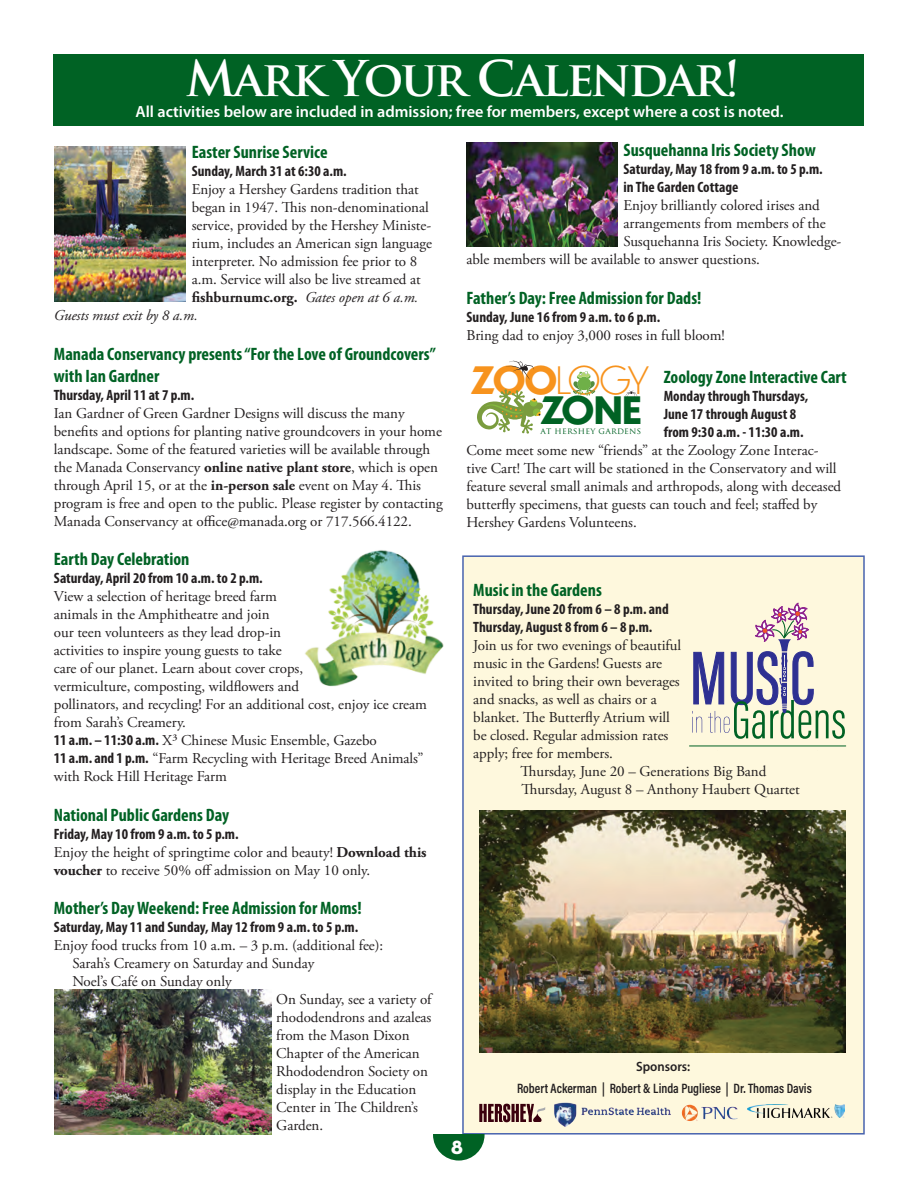
<style>
.page{position:relative;width:918px;height:1188px;background:#fff}
.page>*{position:absolute;margin:0;border:0;box-sizing:border-box;transform-origin:0 0}
.t1{font:700 48px "Trajan Pro";letter-spacing:-.05em;color:#fff}
.t2{font:300 37.05px "Dunbar Low";color:#f7931d}
.t3{font:700 37.05px "Dunbar Low";color:#006224}
.t4{font:19.5px "Neutra Disp Titling";color:#fff}
.t5{font:700 condensed 18px/21.6px "Myriad Pro";color:#006224}
.t6{font:600 16.2px "Myriad Pro";color:#fff}
.t7{font:15px/18px "Adobe Garamond Pro";letter-spacing:-.005em;color:#231f20}
.t8{font:700 condensed 15px/18px "Myriad Pro";color:#231f20}
.t9{font:700 15px "Adobe Garamond Pro";letter-spacing:-.005em;color:#231f20}
.t10{font:italic 15px "Adobe Garamond Pro";letter-spacing:-.005em;color:#231f20}
.t11{font:13.65px "Acumin Variable Concept";color:#231f20;scale:.95 1}
.t12{font:600 13.5px "Myriad Pro";color:#231f20;scale:.95 1}
.t13{font:8.7px "Trajan Pro";letter-spacing:.025em;color:#006224}
.s1{font-weight:400;font-style:italic}
.s2{font-weight:700}
.s3{font-family:"Myriad Pro";font-weight:700;font-stretch:condensed}
</style>
<div class="page">
<div style="left:462px;top:555px;width:403px;height:580px;background:#fef8dd;border:2px solid #4863ae"></div>
<svg style="left:433px;top:1134px;width:52px;height:27px"></svg>
<div style="left:54px;top:54px;width:810px;height:71px;background:#006224"></div>
<img style="left:54px;top:147px;width:131px;height:155px">
<img style="left:305px;top:550px;width:139px;height:137px">
<img style="left:55px;top:989px;width:217px;height:146px">
<img style="left:467px;top:143px;width:151px;height:104px">
<svg style="left:477px;top:389px;width:66px;height:45px"></svg>
<svg style="left:573px;top:371px;width:22px;height:25px"></svg>
<svg style="left:506px;top:361px;width:28px;height:19px"></svg>
<svg style="left:625px;top:390px;width:13px;height:7px"></svg>
<img style="left:545px;top:1102px;width:126px;height:25px">
<img style="left:748px;top:1104px;width:96px;height:13px">
<svg style="left:479px;top:1104px;width:66px;height:18px"></svg>
<img style="left:682px;top:1105px;width:16px;height:16px">
<img style="left:479px;top:810px;width:366px;height:242px">
<hr style="left:689px;top:746px;width:157px;height:1px;background:#006224">
<svg style="left:692px;top:602px;width:153px;height:137px"></svg>
<h1 class="t1" style="left:186px;top:49px;width:556px">Mark Your Calendar!</h1>
<p class="t6" style="left:136px;top:101px;width:649px">All activities below are included in admission; free for members, except where a cost is noted.</p>
<p class="t5" style="left:192px;top:141px;width:137px">Easter Sunrise Service</p>
<p class="t8" style="left:192px;top:162px;width:157px">Sunday, March 31 at 6:30 a.m.</p>
<p class="t7" style="left:192px;top:181px;width:228px">Enjoy a Hershey Gardens tradition that</p>
<p class="t7" style="left:192px;top:199px;width:239px">began in 1947. This non-denominational</p>
<p class="t7" style="left:192px;top:217px;width:241px">service, provided by the Hershey Ministe-</p>
<p class="t7" style="left:192px;top:235px;width:242px">rium, includes an American sign language</p>
<p class="t7" style="left:192px;top:253px;width:227px">interpreter. No admission fee prior to 8</p>
<p class="t7" style="left:192px;top:271px;width:231px">a.m. Service will also be live streamed at</p>
<p class="t9" style="left:192px;top:289px;width:228px">fishburnumc.org. <span class="s1">Gates open at 6 a.m.</span></p>
<p class="t10" style="left:54px;top:307px;width:146px">Guests must exit by 8 a.m.</p>
<p class="t5" style="left:54px;top:343px;width:383px">Manada Conservancy presents “For the Love of Groundcovers” with Ian Gardner</p>
<p class="t8" style="left:54px;top:385px;width:142px">Thursday, April 11 at 7 p.m.</p>
<p class="t7" style="left:54px;top:404px;width:390px">Ian Gardner of Green Gardner Designs will discuss the many benefits and options for planting native groundcovers in your home landscape. Some of the featured varieties will be available through the Manada Conservancy <span class="s2">online native plant store</span>, which is open through April 15, or at the <span class="s2">in-person sale</span> event on May 4. This program is free and open to the public. Please register by contacting Manada Conservancy at office@manada.org or 717.566.4122.</p>
<p class="t5" style="left:54px;top:548px;width:137px">Earth Day Celebration</p>
<p class="t8" style="left:54px;top:569px;width:210px">Saturday, April 20 from 10 a.m. to 2 p.m.</p>
<p class="t7" style="left:54px;top:588px;width:375px">View a selection of heritage breed farm<br>animals in the Amphitheatre and join<br>our teen volunteers as they lead drop-in<br>activities to inspire young guests to take<br>care of our planet. Learn about cover crops,<br>vermiculture, composting, wildflowers and<br>pollinators, and recycling! For an additional cost, enjoy ice cream from Sarah’s Creamery.<br><span class="s3">11 a.m. – 11:30 a.m.</span> X3 Chinese Music Ensemble, Gazebo<br><span class="s3">11 a.m. and 1 p.m.</span> “Farm Recycling with Heritage Breed Animals” with Rock Hill Heritage Farm</p>
<p class="t5" style="left:54px;top:804px;width:177px">National Public Gardens Day</p>
<p class="t8" style="left:54px;top:825px;width:186px">Friday, May 10 from 9 a.m. to 5 p.m.</p>
<p class="t7" style="left:54px;top:844px;width:374px">Enjoy the height of springtime color and beauty! <span class="s2">Download this voucher</span> to receive 50% off admission on May 10 only.</p>
<p class="t5" style="left:54px;top:897px;width:309px">Mother’s Day Weekend: Free Admission for Moms!</p>
<p class="t8" style="left:54px;top:918px;width:306px">Saturday, May 11 and Sunday, May 12 from 9 a.m. to 5 p.m.</p>
<p class="t7" style="left:54px;top:937px;width:331px">Enjoy food trucks from 10 a.m. – 3 p.m. (additional fee):</p>
<p class="t7" style="left:72px;top:955px;width:243px">Sarah’s Creamery on Saturday and Sunday</p>
<p class="t7" style="left:72px;top:973px;width:161px">Noel’s Café on Sunday only</p>
<p class="t7" style="left:276px;top:991px;width:157px">On Sunday, see a variety of</p>
<p class="t7" style="left:276px;top:1009px;width:157px">rhododendrons and azaleas</p>
<p class="t7" style="left:276px;top:1027px;width:135px">from the Mason Dixon</p>
<p class="t7" style="left:276px;top:1045px;width:145px">Chapter of the American</p>
<p class="t7" style="left:276px;top:1063px;width:153px">Rhododendron Society on</p>
<p class="t7" style="left:276px;top:1081px;width:142px">display in the Education</p>
<p class="t7" style="left:276px;top:1099px;width:143px">Center in The Children’s</p>
<p class="t7" style="left:276px;top:1117px;width:48px">Garden.</p>
<p class="t5" style="left:623px;top:139px;width:194px">Susquehanna Iris Society Show</p>
<p class="t8" style="left:623px;top:160px;width:201px">Saturday, May 18 from 9 a.m. to 5 p.m. in The Garden Cottage</p>
<p class="t7" style="left:623px;top:197px;width:198px">Enjoy brilliantly colored irises and</p>
<p class="t7" style="left:623px;top:215px;width:204px">arrangements from members of the</p>
<p class="t7" style="left:623px;top:233px;width:219px">Susquehanna Iris Society. Knowledge-</p>
<p class="t7" style="left:466px;top:251px;width:295px">able members will be available to answer questions.</p>
<p class="t5" style="left:466px;top:287px;width:236px">Father’s Day: Free Admission for Dads!</p>
<p class="t8" style="left:466px;top:308px;width:195px">Sunday, June 16 from 9 a.m. to 6 p.m.</p>
<p class="t7" style="left:466px;top:327px;width:260px">Bring dad to enjoy 3,000 roses in full bloom!</p>
<p class="t5" style="left:664px;top:365px;width:185px">Zoology Zone Interactive Cart</p>
<p class="t8" style="left:664px;top:386px;width:146px">Monday through Thursdays,<br>June 17 through August 8 from 9:30 a.m. - 11:30 a.m.</p>
<p class="t7" style="left:466px;top:441px;width:376px">Come meet some new “friends” at the Zoology Zone Interac&shy;tive Cart! The cart will be stationed in the Conservatory and will feature several small animals and arthropods, along with deceased butterfly specimens, that guests can touch and feel; staffed by Hershey Gardens Volunteens.</p>
<h2 class="t2" style="left:471px;top:353px;width:180px"><span class="s2">ZOO</span>LOGY</h2>
<p class="t13" style="left:541px;top:425px;width:102px">AT HERSHEY GARDENS</p>
<h2 class="t3" style="left:541px;top:383px;width:103px">ZONE</h2>
<p class="t5" style="left:473px;top:579px;width:130px">Music in the Gardens</p>
<p class="t8" style="left:473px;top:600px;width:197px">Thursday, June 20 from 6 – 8 p.m. and<br>Thursday, August 8 from 6 – 8 p.m.</p>
<p class="t7" style="left:473px;top:637px;width:209px">Join us for two evenings of beautiful music in the Gardens! Guests are invited to bring their own beverages and snacks, as well as chairs or a blanket. The Butterfly Atrium will be closed. Regular admission rates apply; free for members.</p>
<p class="t7" style="left:520px;top:763px;width:281px">Thursday, June 20 – Generations Big Band<br>Thursday, August 8 – Anthony Haubert Quartet</p>
<p class="t12" style="left:636px;top:1058px;width:59px">Sponsors:</p>
<h3 class="t4" style="left:451px;top:1136px;width:13px">8</h3>
<p class="t11" style="left:517px;top:1078px;width:312px">Robert Ackerman | Robert &amp; Linda Pugliese | Dr. Thomas Davis</p>
</div>
